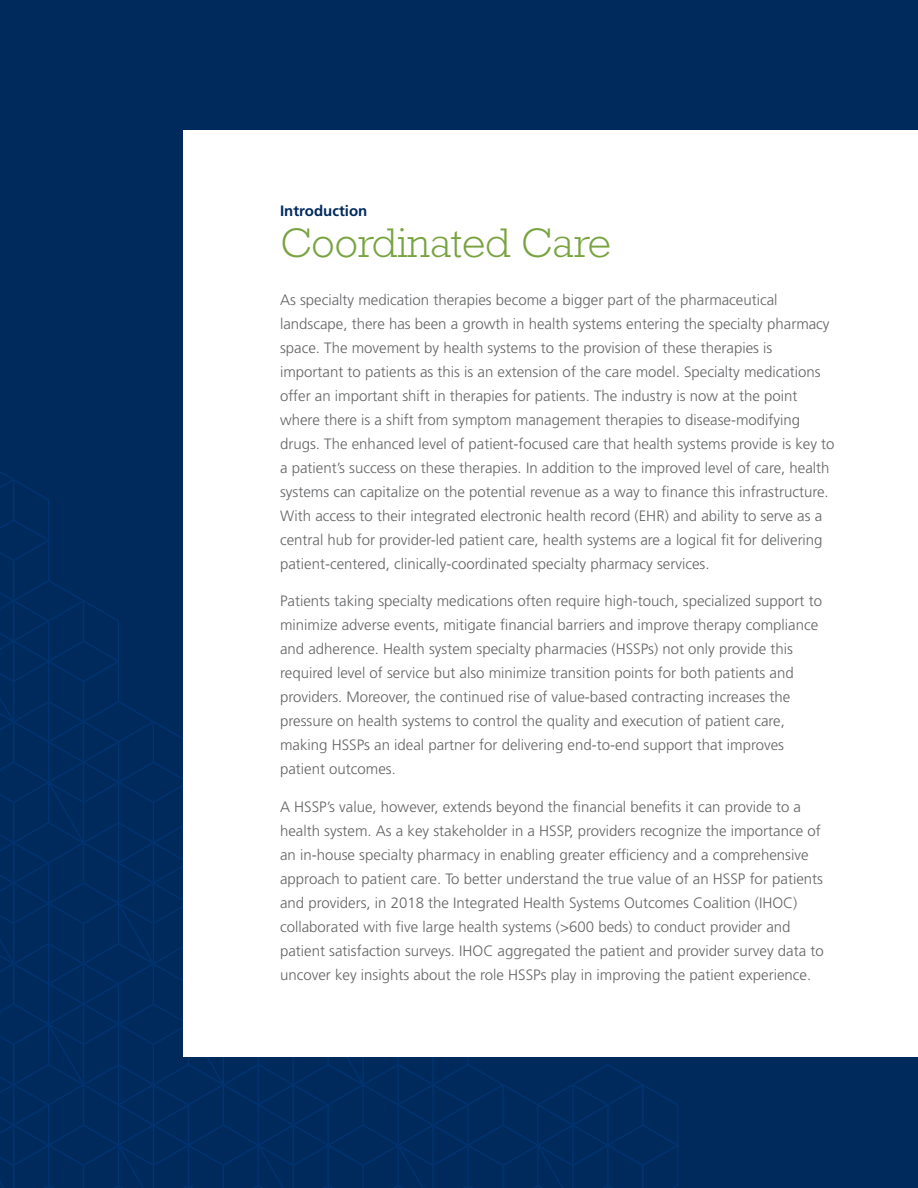
<style>
.page{position:relative;width:918px;height:1188px;background:#002a5c}
.page>*{position:absolute;margin:0;border:0;box-sizing:border-box;transform-origin:0 0}
.t1{font:300 42px "Rockwell Std";color:#78a340}
.t2{font:300 15px/24px "Frutiger LT Std";color:#636466}
.t3{font:700 15px "Frutiger LT Std";color:#002a5c}
</style>
<div class="page">
<svg style="left:0;top:459px;width:678px;height:729px"></svg>
<div style="left:184px;top:131px;width:734px;height:926px;background:#fff"></div>
<p class="t3" style="left:280px;top:202px;width:89px">Introduction</p>
<p class="t1" style="left:280px;top:219px;width:332px">Coordinated Care</p>
<p class="t2" style="left:280px;top:288px;width:556px">As specialty medication therapies become a bigger part of the pharmaceutical landscape, there has been a growth in health systems entering the specialty pharmacy space. The movement by health systems to the provision of these therapies is important to patients as this is an extension of the care model. Specialty medications offer an important shift in therapies for patients. The industry is now at the point where there is a shift from symptom management therapies to disease-modifying drugs. The enhanced level of patient-focused care that health systems provide is key to a patient’s success on these therapies. In addition to the improved level of care, health systems can capitalize on the potential revenue as a way to finance this infrastructure.<br>With access to their integrated electronic health record (EHR) and ability to serve as a central hub for provider-led patient care, health systems are a logical fit for delivering patient-centered, clinically-coordinated specialty pharmacy services.</p>
<p class="t2" style="left:280px;top:589px;width:544px">Patients taking specialty medications often require high-touch, specialized support to minimize adverse events, mitigate financial barriers and improve therapy compliance and adherence. Health system specialty pharmacies (HSSPs) not only provide this required level of service but also minimize transition points for both patients and providers. Moreover, the continued rise of value-based contracting increases the pressure on health systems to control the quality and execution of patient care, making HSSPs an ideal partner for delivering end-to-end support that improves patient outcomes.</p>
<p class="t2" style="left:280px;top:795px;width:545px">A HSSP’s value, however, extends beyond the financial benefits it can provide to a health system. As a key stakeholder in a HSSP, providers recognize the importance of an in-house specialty pharmacy in enabling greater efficiency and a comprehensive approach to patient care. To better understand the true value of an HSSP for patients and providers, in 2018 the Integrated Health Systems Outcomes Coalition (IHOC) collaborated with five large health systems (&gt;600 beds) to conduct provider and patient satisfaction surveys. IHOC aggregated the patient and provider survey data to uncover key insights about the role HSSPs play in improving the patient experience.</p>
</div>
